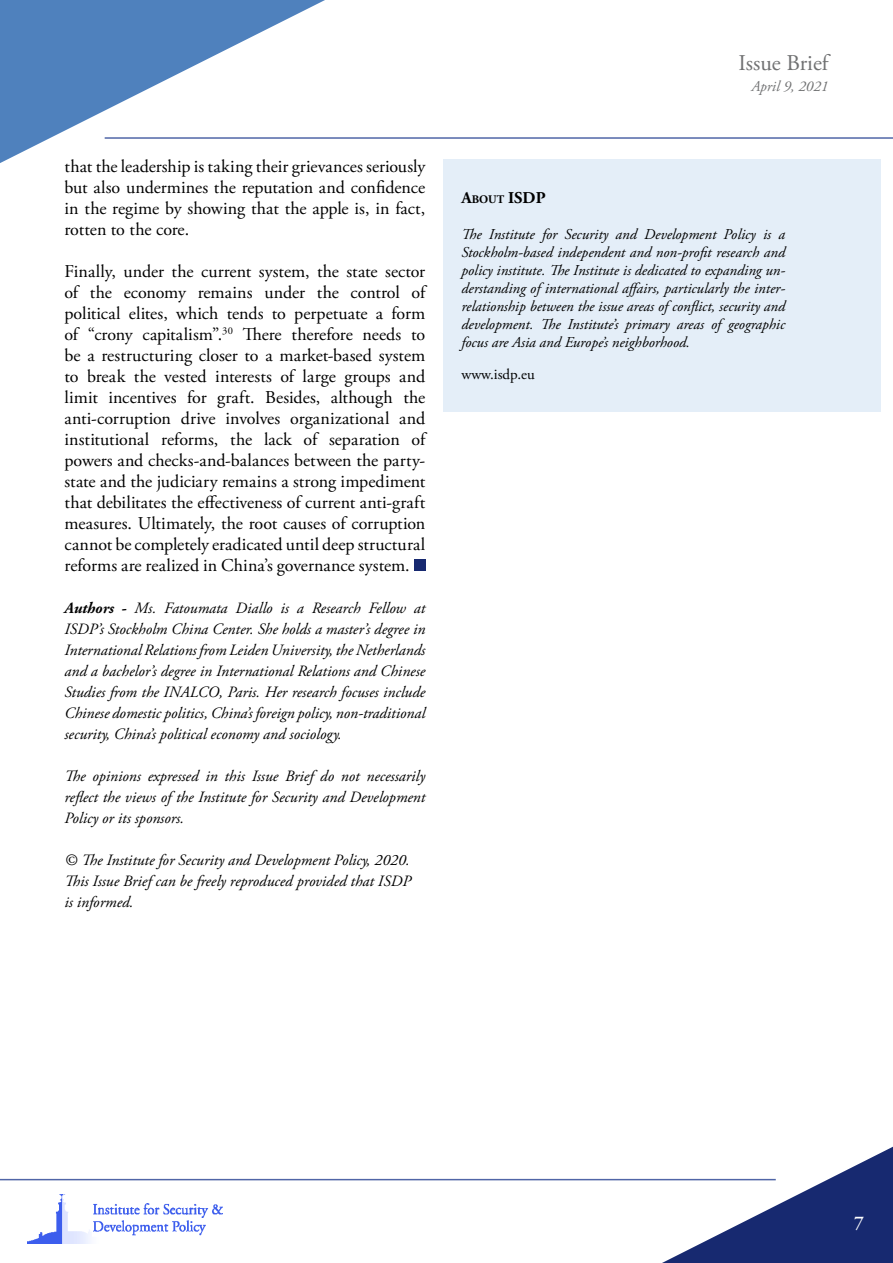
<style>
.page{position:relative;width:893px;height:1263px;background:#fff}
.page>*{position:absolute;margin:0;border:0;box-sizing:border-box;transform-origin:0 0}
.t1{font:22.5px "Adobe Garamond Pro";color:#707172}
.t2{font:600 19.5px "Adobe Garamond Pro";color:#fff}
.t3{font:18px/21px "Adobe Garamond Pro";letter-spacing:-.005em;color:#000;text-align:justify}
.t4{font:700 16.5px "Adobe Garamond Pro";color:#000}
.t5{font:italic 15.75px/21px "Adobe Garamond Pro";color:#000;text-align:justify}
.t6{font:italic 15px/18px "Adobe Garamond Pro";color:#000;text-align:justify}
.t7{font:italic 15px "Adobe Garamond Pro";color:#707172}
.t8{font:15px "Adobe Garamond Pro";color:#000}
.s1{font-weight:700}
.s2{font-size:11.55px}
</style>
<div class="page">
<hr style="left:105px;top:137px;width:788px;height:2px;background:#5066a7">
<svg style="left:0;top:0;width:350px;height:163px"></svg>
<svg style="left:637px;top:1146px;width:256px;height:117px"></svg>
<hr style="left:0;top:1179px;width:776px;height:1px;background:#5066a7">
<img style="left:28px;top:1194px;width:194px;height:49px">
<div style="left:414px;top:560px;width:11px;height:11px;background:#172970"></div>
<div style="left:443px;top:159px;width:438px;height:252px;background:#e4eef8"></div>
<p class="t3" style="left:64px;top:156px;width:362px">that the leadership is taking their grievances seriously but also undermines the reputation and confidence in the regime by showing that the apple is, in fact, rotten to the core.</p>
<p class="t3" style="left:64px;top:261px;width:362px">Finally, under the current system, the state sector of the economy remains under the control of political elites, which tends to perpetuate a form of “crony capitalism”.<sup>30</sup> There therefore needs to be a restructuring closer to a market-based system to break the vested interests of large groups and limit incentives for graft. Besides, although the anti-corruption drive involves organizational and institutional reforms, the lack of separation of powers and checks-and-balances between the party&shy;state and the judiciary remains a strong impediment that debilitates the effectiveness of current anti-graft measures. Ultimately, the root causes of corruption cannot be completely eradicated until deep structural reforms are realized in China’s governance system.</p>
<p class="t5" style="left:64px;top:598px;width:362px"><span class="s1">Authors -</span> Ms. Fatoumata Diallo is a Research Fellow at ISDP’s Stockholm China Center. She holds a master’s degree in International Relations from Leiden University, the Netherlands and a bachelor’s degree in International Relations and Chinese Studies from the INALCO, Paris. Her research focuses include Chinese domestic politics, China’s foreign policy, non-traditional security, China’s political economy and sociology.</p>
<p class="t5" style="left:64px;top:766px;width:362px">The opinions expressed in this Issue Brief do not necessarily reflect the views of the Institute for Security and Development Policy or its sponsors.</p>
<p class="t5" style="left:64px;top:850px;width:348px">© The Institute for Security and Development Policy, 2020.<br>This Issue Brief can be freely reproduced provided that ISDP is informed.</p>
<p class="t1" style="left:739px;top:50px;width:91px">Issue Brief</p>
<p class="t7" style="left:751px;top:78px;width:79px">April 9, 2021</p>
<p class="t4" style="left:461px;top:188px;width:86px">A<span class="s2">bout</span> ISDP</p>
<p class="t6" style="left:461px;top:226px;width:325px">The Institute for Security and Development Policy is a Stockholm-based independent and non-profit research and policy institute. The Institute is dedicated to expanding un&shy;derstanding of international affairs, particularly the inter&shy;relationship between the issue areas of conflict, security and development. The Institute’s primary areas of geographic focus are Asia and Europe’s neighborhood.</p>
<p class="t8" style="left:461px;top:365px;width:75px">www.isdp.eu</p>
<p class="t2" style="left:854px;top:1211px;width:11px">7</p>
</div>
